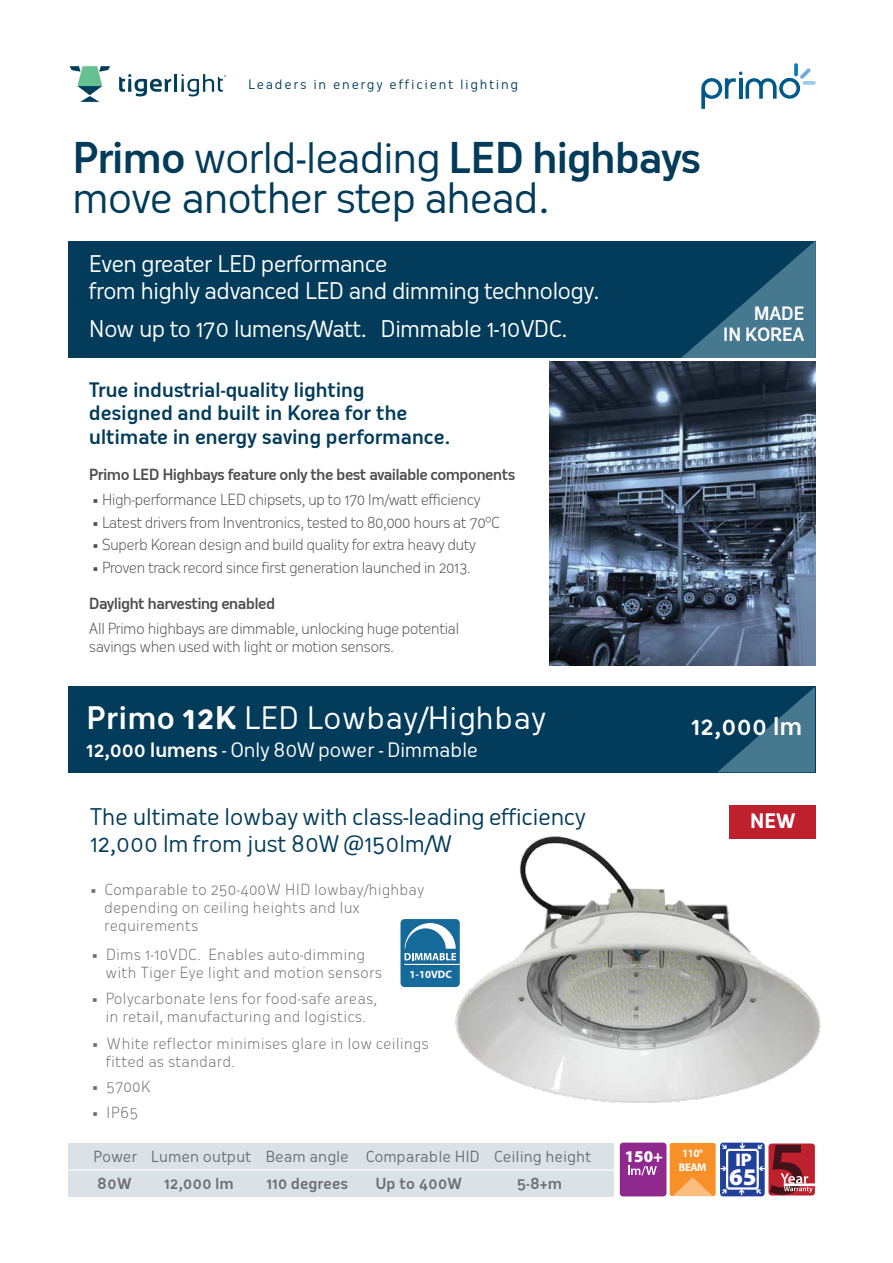
<style>
.page{position:relative;width:893px;height:1263px;background:#fff}
.page>*{position:absolute;margin:0;border:0;box-sizing:border-box;transform-origin:0 0}
.t1{font:41.4px/40.7px "Oceania";letter-spacing:-.045em;color:#023c5a}
.t2{font:30.3px "Oceania";color:#fff}
.t3{font:500 24px "Oceania";color:#fff}
.t4{font:900 24px "Myriad Pro";color:#fff}
.t5{font:22.5px/27px "Oceania";letter-spacing:-.04em;color:#fff}
.t6{font:22.5px/27px "Oceania";letter-spacing:-.025em;color:#023c5a}
.t7{font:500 19.5px/23.4px "Oceania";letter-spacing:-.015em;color:#023c5a}
.t8{font:19.5px "Oceania";letter-spacing:-.025em;color:#fff}
.t9{font:700 19.5px "Oceania";color:#fff}
.t10{font:900 18.3px "Myriad Pro";color:#fff}
.t11{font:500 18px/21.6px "Oceania";letter-spacing:-.025em;color:#fff;text-align:right}
.t12{font:900 16.5px "Myriad Pro";color:#fff}
.t13{font:300 15px/18px "Oceania";letter-spacing:-.05em;color:#4e4e4e}
.t14{font:300 15px/18px "Oceania";color:#6d6e71}
.t15{font:500 15px "Oceania";letter-spacing:-.045em;color:#4e4e4e}
.t16{font:15px "Oceania";color:#6d6e71}
.t17{font:500 15px "Oceania";color:#6d6e71}
.t18{font:12.75px "Oceania";letter-spacing:.13em;color:#003e5b}
.t19{font:700 11.25px/13.4px "Myriad Pro";letter-spacing:-.045em;color:#fff;text-align:center}
.t20{font:700 10.8px "Myriad Pro";color:#fff}
.s1{font-weight:500}
.s2{font-weight:700}
</style>
<div class="page">
<div style="left:68px;top:686px;width:748px;height:86px;background:#023c5a"></div>
<svg style="left:669px;top:1143px;width:47px;height:53px;background:#f79939"></svg>
<div style="left:68px;top:1142px;width:546px;height:54px;background:#dae2e6"></div>
<hr style="left:68px;top:1169px;width:546px;height:2px;background:#fff">
<div style="left:768px;top:1143px;width:47px;height:52px;background:#be202e;border-radius:3px"></div>
<hr style="left:784px;top:1183px;width:31px;height:3px;background:#fff">
<div style="left:720px;top:1143px;width:45px;height:53px;background:#21409a;border-radius:3px"></div>
<div style="left:726px;top:1149px;width:33px;height:40px;border:2px solid #fff;border-radius:2px"></div>
<div style="left:620px;top:1142px;width:46px;height:54px;background:#90298d;border-radius:3px"></div>
<svg style="left:628px;top:1166px;width:29px;height:9px"></svg>
<div style="left:68px;top:241px;width:748px;height:117px;background:#023c5a"></div>
<svg style="left:119px;top:74px;width:107px;height:22px"></svg>
<svg style="left:70px;top:66px;width:40px;height:36px"></svg>
<svg style="left:718px;top:687px;width:97px;height:85px"></svg>
<svg style="left:701px;top:63px;width:115px;height:46px"></svg>
<img style="left:549px;top:361px;width:267px;height:305px">
<img style="left:448px;top:830px;width:373px;height:273px">
<div style="left:400px;top:919px;width:60px;height:68px;background:#166a99;border-radius:4px"></div>
<svg style="left:405px;top:923px;width:51px;height:37px"></svg>
<hr style="left:404px;top:964px;width:56px;height:1px;background:#fff">
<div style="left:729px;top:805px;width:86px;height:33px;background:#be202e"></div>
<svg style="left:681px;top:240px;width:135px;height:118px"></svg>
<svg style="left:757px;top:1144px;width:56px;height:51px"></svg>
<p class="t18" style="left:248px;top:77px;width:271px">Leaders in energy efficient lighting</p>
<h1 class="t1" style="left:72px;top:137px;width:631px"><span class="s1">Primo</span> world-leading <span class="s1">LED highbays </span>move another step ahead.</h1>
<h3 class="t5" style="left:89px;top:251px;width:512px">Even greater LED performance<br>from highly advanced LED and dimming technology.</h3>
<h3 class="t5" style="left:89px;top:315px;width:480px">Now up to 170 lumens/Watt. Dimmable 1-10VDC.</h3>
<h3 class="t7" style="left:89px;top:378px;width:363px">True industrial-quality lighting designed and built in Korea for the ultimate in energy saving performance.</h3>
<p class="t15" style="left:89px;top:465px;width:428px">Primo LED Highbays feature only the best available components</p>
<p class="t13" style="left:92px;top:491px;width:390px">• High-performance LED chipsets, up to 170 lm/watt efficiency</p>
<p class="t13" style="left:92px;top:513px;width:410px">• Latest drivers from Inventronics, tested to 80,000 hours at 70ºC</p>
<p class="t13" style="left:92px;top:536px;width:386px">• Superb Korean design and build quality for extra heavy duty</p>
<p class="t13" style="left:92px;top:558px;width:381px">• Proven track record since first generation launched in 2013.</p>
<p class="t15" style="left:89px;top:594px;width:188px">Daylight harvesting enabled</p>
<p class="t13" style="left:89px;top:620px;width:372px">All Primo highbays are dimmable, unlocking huge potential savings when used with light or motion sensors.</p>
<p class="t11" style="left:723px;top:302px;width:83px">MADE<br>IN KOREA</p>
<h2 class="t2" style="left:86px;top:699px;width:461px"><span class="s1">Primo</span> <span class="s2">12K</span> LED Lowbay/Highbay</h2>
<h3 class="t8" style="left:86px;top:738px;width:393px"><span class="s1">12,000 lumens</span> - Only 80W power - Dimmable</h3>
<h3 class="t6" style="left:90px;top:804px;width:497px">The ultimate lowbay with class-leading efficiency<br>12,000 lm from just 80W @150lm/W</h3>
<p class="t14" style="left:104px;top:881px;width:322px;text-indent:-14px">• Comparable to 250-400W HID lowbay/highbay depending on ceiling heights and lux requirements</p>
<p class="t14" style="left:106px;top:945px;width:278px;text-indent:-14px">• Dims 1-10VDC. Enables auto-dimming with Tiger Eye light and motion sensors</p>
<p class="t20" style="left:409px;top:967px;width:44px">1-10VDC</p>
<p class="t14" style="left:91px;top:989px;width:288px;text-align:center">• Polycarbonate lens for food-safe areas, in retail, manufacturing and logistics.</p>
<p class="t14" style="left:106px;top:1034px;width:324px;text-indent:-14px">• White reflector minimises glare in low ceilings fitted as standard.</p>
<p class="t14" style="left:92px;top:1078px;width:61px">• 5700K</p>
<p class="t14" style="left:92px;top:1103px;width:48px">• IP65</p>
<h3 class="t3" style="left:691px;top:712px;width:113px">12,000 lm</h3>
<h3 class="t9" style="left:750px;top:810px;width:47px">NEW</h3>
<p class="t19" style="left:679px;top:1146px;width:29px">110°<br>BEAM</p>
<p class="t16" style="left:93px;top:1147px;width:500px">Power Lumen output Beam angle Comparable HID Ceiling height</p>
<p class="t17" style="left:97px;top:1174px;width:36px">80W</p>
<p class="t17" style="left:164px;top:1174px;width:71px">12,000 lm</p>
<p class="t17" style="left:266px;top:1174px;width:83px">110 degrees</p>
<p class="t17" style="left:376px;top:1174px;width:88px">Up to 400W</p>
<p class="t17" style="left:516px;top:1174px;width:47px">5-8+m</p>
<h3 class="t4" style="left:729px;top:1161px;width:29px">65</h3>
<p class="t12" style="left:625px;top:1145px;width:40px">150+</p>
<p class="t10" style="left:720px;top:1147px;width:33px">➔ IP</p>
</div>
